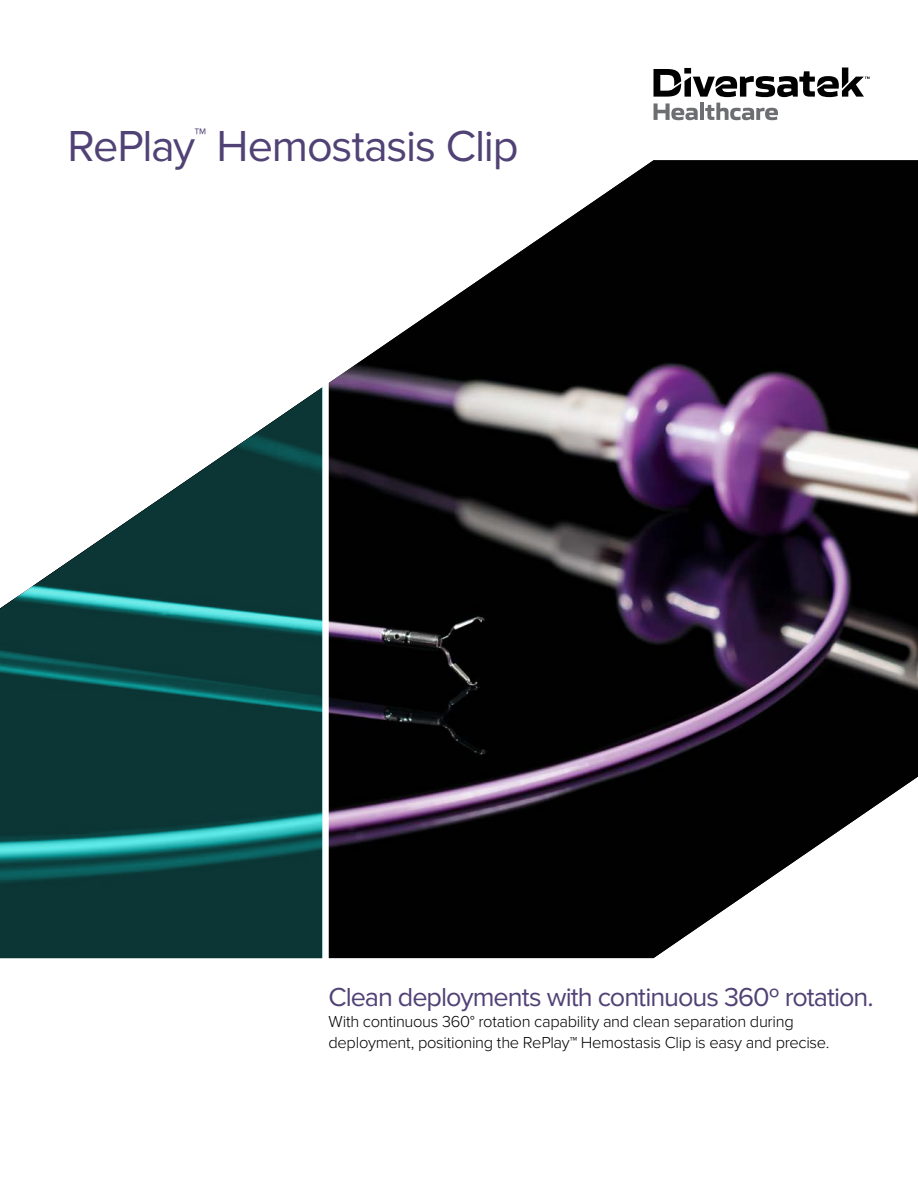
<style>
.page{position:relative;width:918px;height:1188px;background:#fff}
.page>*{position:absolute;margin:0;border:0;box-sizing:border-box;transform-origin:0 0}
.t1{font:45px "Proxima Nova";letter-spacing:-.025em;color:#514276}
.t2{font:27px "Proxima Nova";letter-spacing:-.035em;color:#514276}
.t3{font:300 16.5px/21px "Proxima Nova";letter-spacing:-.02em;color:#000}
</style>
<div class="page">
<img style="left:328px;top:160px;width:590px;height:798px">
<svg style="left:0;top:387px;width:322px;height:571px;fill:#0b3635"></svg>
<svg style="left:654px;top:68px;width:216px;height:29px"></svg>
<svg style="left:654px;top:103px;width:44px;height:17px"></svg>
<hr style="left:700px;top:103px;width:4px;height:17px;background:#6d6e71">
<svg style="left:705px;top:103px;width:73px;height:17px"></svg>
<h1 class="t1" style="left:68px;top:120px;width:453px">RePlay<sup>™</sup> Hemostasis Clip</h1>
<h2 class="t2" style="left:328px;top:982px;width:547px">Clean deployments with continuous 360º rotation.</h2>
<p class="t3" style="left:328px;top:1011px;width:502px">With continuous 360° rotation capability and clean separation during deployment, positioning the RePlay™ Hemostasis Clip is easy and precise.</p>
</div>
